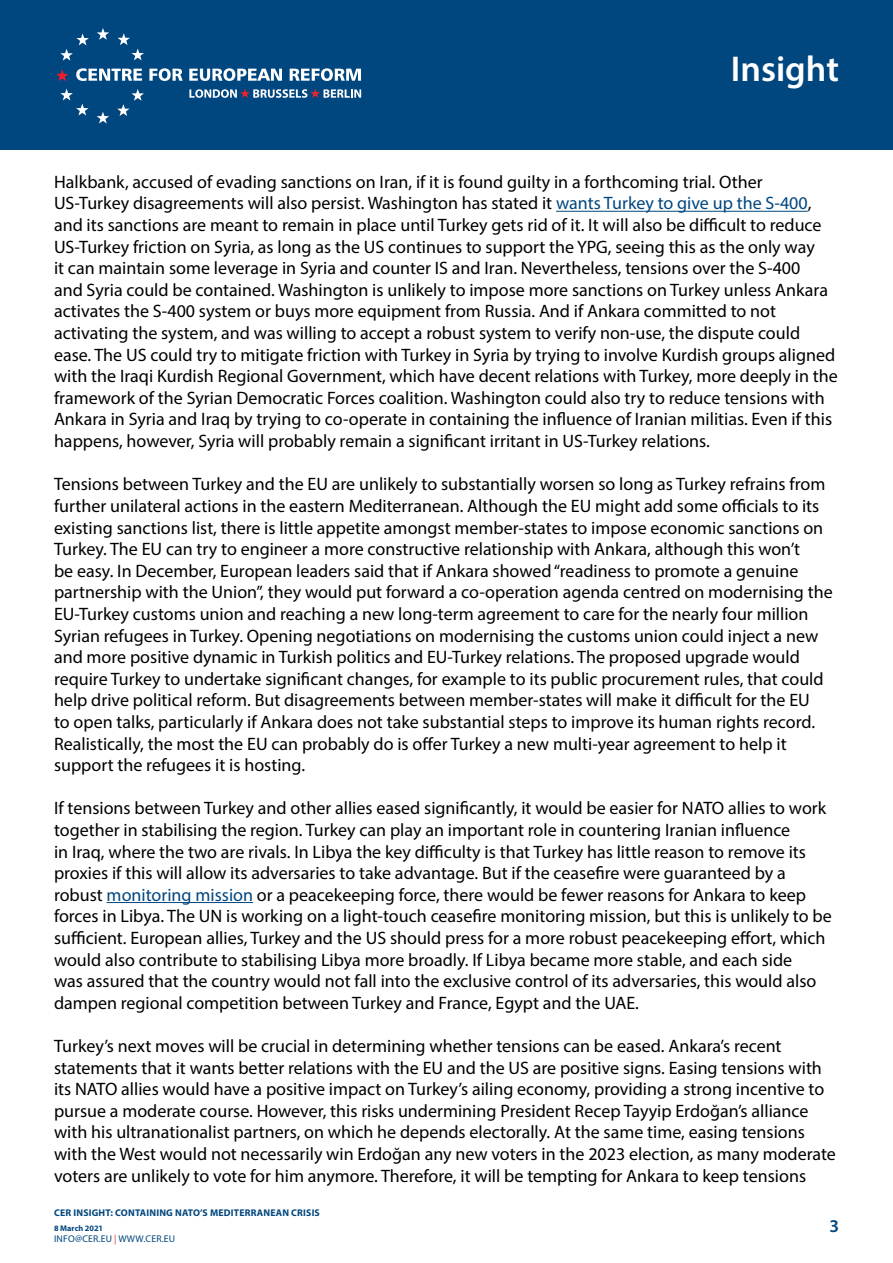
<style>
.page{position:relative;width:893px;height:1263px;background:#fff}
.page>*{position:absolute;margin:0;border:0;box-sizing:border-box;transform-origin:0 0}
.t1{font:600 36px "Myriad Pro";color:#fff}
.t2{font:18px/21.6px "Myriad Pro";color:#000}
.t3{font:600 18px "Myriad Pro";color:#00467f}
.t4{font:700 9.75px "Myriad Pro";letter-spacing:.02em;color:#00467f}
.t5{font:9.75px "Myriad Pro";letter-spacing:.02em;color:#00467f}
.t6{font:700 8.25px "Myriad Pro";color:#00467f}
.s1{color:#00467f}
.s2{color:#ee3124}
</style>
<div class="page">
<div style="left:0;top:0;width:893px;height:150px;background:#00467f"></div>
<svg style="left:97px;top:28px;width:12px;height:12px"></svg>
<svg style="left:118px;top:33px;width:26px;height:27px"></svg>
<svg style="left:117px;top:89px;width:27px;height:27px"></svg>
<svg style="left:97px;top:112px;width:12px;height:12px"></svg>
<svg style="left:60px;top:89px;width:29px;height:26px"></svg>
<svg style="left:60px;top:34px;width:29px;height:27px"></svg>
<svg style="left:56px;top:69px;width:12px;height:12px"></svg>
<svg style="left:76px;top:68px;width:66px;height:13px"></svg>
<svg style="left:149px;top:68px;width:34px;height:13px"></svg>
<svg style="left:189px;top:68px;width:93px;height:13px"></svg>
<svg style="left:290px;top:68px;width:71px;height:13px"></svg>
<svg style="left:189px;top:89px;width:172px;height:9px"></svg>
<hr style="left:556px;top:211px;width:252px;height:1px;background:#00467f">
<hr style="left:107px;top:902px;width:146px;height:1px;background:#00467f">
<h1 class="t1" style="left:731px;top:46px;width:110px">Insight</h1>
<p class="t2" style="left:54px;top:171px;width:785px">Halkbank, accused of evading sanctions on Iran, if it is found guilty in a forthcoming trial. Other US-Turkey disagreements will also persist. Washington has stated it <span class="s1">wants Turkey to give up the S-400</span>, and its sanctions are meant to remain in place until Turkey gets rid of it. It will also be difficult to reduce US-Turkey friction on Syria, as long as the US continues to support the YPG, seeing this as the only way<br>it can maintain some leverage in Syria and counter IS and Iran. Nevertheless, tensions over the S-400<br>and Syria could be contained. Washington is unlikely to impose more sanctions on Turkey unless Ankara activates the S-400 system or buys more equipment from Russia. And if Ankara committed to not activating the system, and was willing to accept a robust system to verify non-use, the dispute could ease. The US could try to mitigate friction with Turkey in Syria by trying to involve Kurdish groups aligned with the Iraqi Kurdish Regional Government, which have decent relations with Turkey, more deeply in the framework of the Syrian Democratic Forces coalition. Washington could also try to reduce tensions with Ankara in Syria and Iraq by trying to co-operate in containing the influence of Iranian militias. Even if this happens, however, Syria will probably remain a significant irritant in US-Turkey relations.</p>
<p class="t2" style="left:54px;top:473px;width:780px">Tensions between Turkey and the EU are unlikely to substantially worsen so long as Turkey refrains from further unilateral actions in the eastern Mediterranean. Although the EU might add some officials to its existing sanctions list, there is little appetite amongst member-states to impose economic sanctions on Turkey. The EU can try to engineer a more constructive relationship with Ankara, although this won’t<br>be easy. In December, European leaders said that if Ankara showed “readiness to promote a genuine partnership with the Union”, they would put forward a co-operation agenda centred on modernising the EU-Turkey customs union and reaching a new long-term agreement to care for the nearly four million Syrian refugees in Turkey. Opening negotiations on modernising the customs union could inject a new and more positive dynamic in Turkish politics and EU-Turkey relations. The proposed upgrade would require Turkey to undertake significant changes, for example to its public procurement rules, that could help drive political reform. But disagreements between member-states will make it difficult for the EU<br>to open talks, particularly if Ankara does not take substantial steps to improve its human rights record.<br>Realistically, the most the EU can probably do is offer Turkey a new multi-year agreement to help it support the refugees it is hosting.</p>
<p class="t2" style="left:54px;top:797px;width:779px">If tensions between Turkey and other allies eased significantly, it would be easier for NATO allies to work together in stabilising the region. Turkey can play an important role in countering Iranian influence<br>in Iraq, where the two are rivals. In Libya the key difficulty is that Turkey has little reason to remove its proxies if this will allow its adversaries to take advantage. But if the ceasefire were guaranteed by a robust <span class="s1">monitoring mission</span> or a peacekeeping force, there would be fewer reasons for Ankara to keep forces in Libya. The UN is working on a light-touch ceasefire monitoring mission, but this is unlikely to be sufficient. European allies, Turkey and the US should press for a more robust peacekeeping effort, which would also contribute to stabilising Libya more broadly. If Libya became more stable, and each side<br>was assured that the country would not fall into the exclusive control of its adversaries, this would also dampen regional competition between Turkey and France, Egypt and the UAE.</p>
<p class="t2" style="left:54px;top:1035px;width:783px">Turkey’s next moves will be crucial in determining whether tensions can be eased. Ankara’s recent statements that it wants better relations with the EU and the US are positive signs. Easing tensions with its NATO allies would have a positive impact on Turkey’s ailing economy, providing a strong incentive to pursue a moderate course. However, this risks undermining President Recep Tayyip Erdoğan’s alliance with his ultranationalist partners, on which he depends electorally. At the same time, easing tensions with the West would not necessarily win Erdoğan any new voters in the 2023 election, as many moderate voters are unlikely to vote for him anymore. Therefore, it will be tempting for Ankara to keep tensions</p>
<p class="t4" style="left:54px;top:1207px;width:99px">CER INSIGHT: CONTAINING</p>
<p class="t4" style="left:175px;top:1207px;width:62px">NATO’S MEDITERR</p>
<p class="t4" style="left:257px;top:1207px;width:41px">ANEAN CRISIS</p>
<p class="t6" style="left:54px;top:1223px;width:51px">8 MARCH 2021</p>
<p class="t5" style="left:54px;top:1233px;width:6px">info</p>
<p class="t5" style="left:75px;top:1233px;width:102px">@cer.EU <span class="s2">|</span> WWW.CER.EU</p>
<p class="t3" style="left:829px;top:1215px;width:11px">3</p>
</div>
